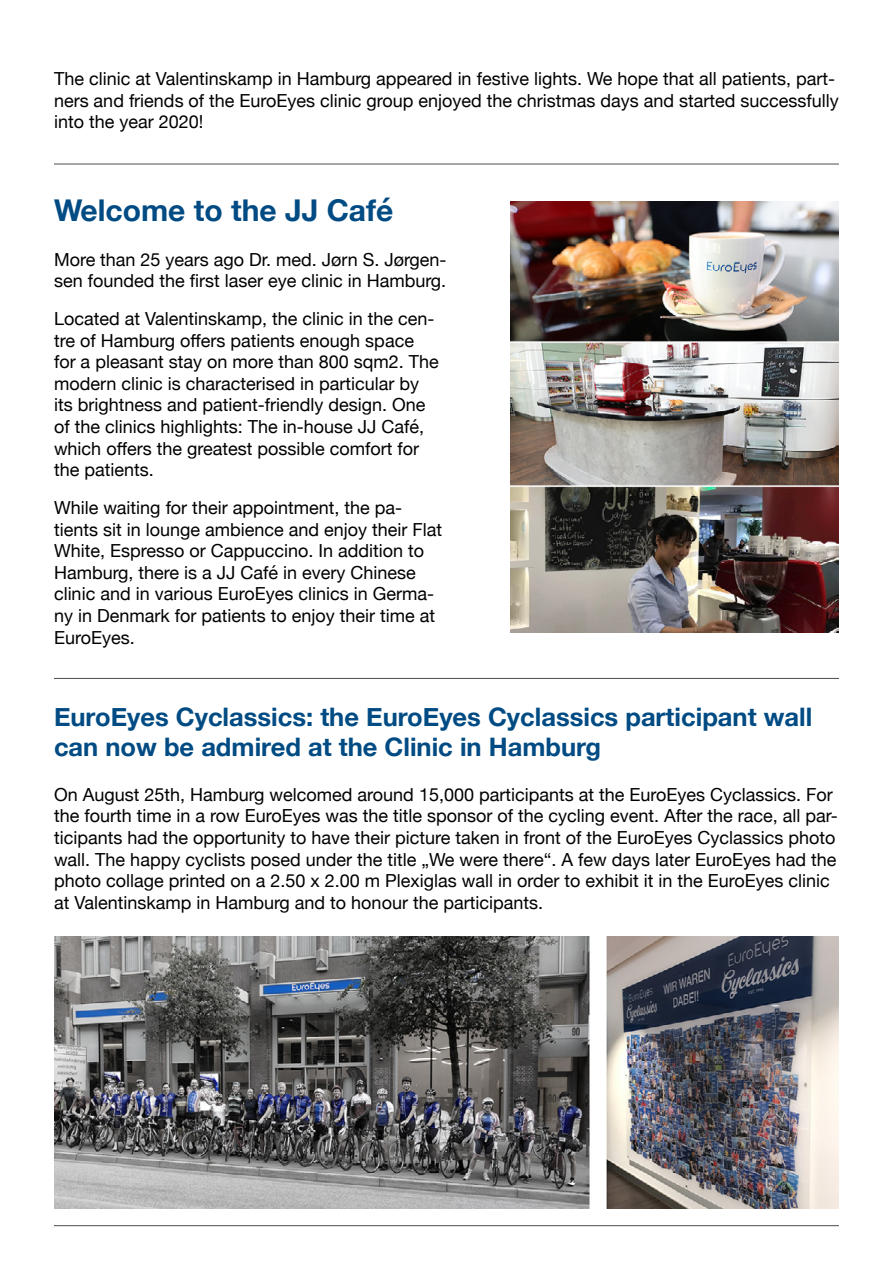
<style>
.page{position:relative;width:893px;height:1263px;background:#fff}
.page>*{position:absolute;margin:0;border:0;box-sizing:border-box;transform-origin:0 0}
.t1{font:700 30px "Helvetica Neue";color:#004b83}
.t2{font:700 25.5px/30px "Helvetica Neue";color:#004b83}
.t3{font:18px/21.6px "Helvetica Neue";color:#000}
</style>
<div class="page">
<img style="left:54px;top:936px;width:785px;height:273px">
<hr style="left:54px;top:678px;width:785px;height:1px;background:#4d4d4c">
<hr style="left:54px;top:1225px;width:785px;height:1px;background:#4d4d4c">
<hr style="left:54px;top:164px;width:785px;height:1px;background:#4d4d4c">
<img style="left:510px;top:201px;width:329px;height:431px">
<p class="t3" style="left:54px;top:69px;width:786px">The clinic at Valentinskamp in Hamburg appeared in festive lights. We hope that all patients, part&shy;ners and friends of the EuroEyes clinic group enjoyed the christmas days and started successfully into the year 2020!</p>
<h1 class="t1" style="left:54px;top:186px;width:341px">Welcome to the JJ Café</h1>
<p class="t3" style="left:54px;top:249px;width:394px">More than 25 years ago Dr. med. Jørn S. Jørgen&shy;sen founded the first laser eye clinic in Hamburg.</p>
<p class="t3" style="left:54px;top:309px;width:386px">Located at Valentinskamp, the clinic in the cen&shy;tre of Hamburg offers patients enough space for a pleasant stay on more than 800 sqm2. The modern clinic is characterised in particular by its brightness and patient-friendly design. One of the clinics highlights: The in-house JJ Café, which offers the greatest possible comfort for the patients.</p>
<p class="t3" style="left:54px;top:498px;width:390px">While waiting for their appointment, the pa&shy;tients sit in lounge ambience and enjoy their Flat White, Espresso or Cappuccino. In addition to Hamburg, there is a JJ Café in every Chinese clinic and in various EuroEyes clinics in Germa&shy;ny in Denmark for patients to enjoy their time at EuroEyes.</p>
<h2 class="t2" style="left:54px;top:702px;width:760px">EuroEyes Cyclassics: the EuroEyes Cyclassics participant wall can now be admired at the Clinic in Hamburg</h2>
<p class="t3" style="left:54px;top:784px;width:785px">On August 25th, Hamburg welcomed around 15,000 participants at the EuroEyes Cyclassics. For the fourth time in a row EuroEyes was the title sponsor of the cycling event. After the race, all par&shy;ticipants had the opportunity to have their picture taken in front of the EuroEyes Cyclassics photo wall. The happy cyclists posed under the title „We were there“. A few days later EuroEyes had the photo collage printed on a 2.50 x 2.00 m Plexiglas wall in order to exhibit it in the EuroEyes clinic at Valentinskamp in Hamburg and to honour the participants.</p>
</div>
